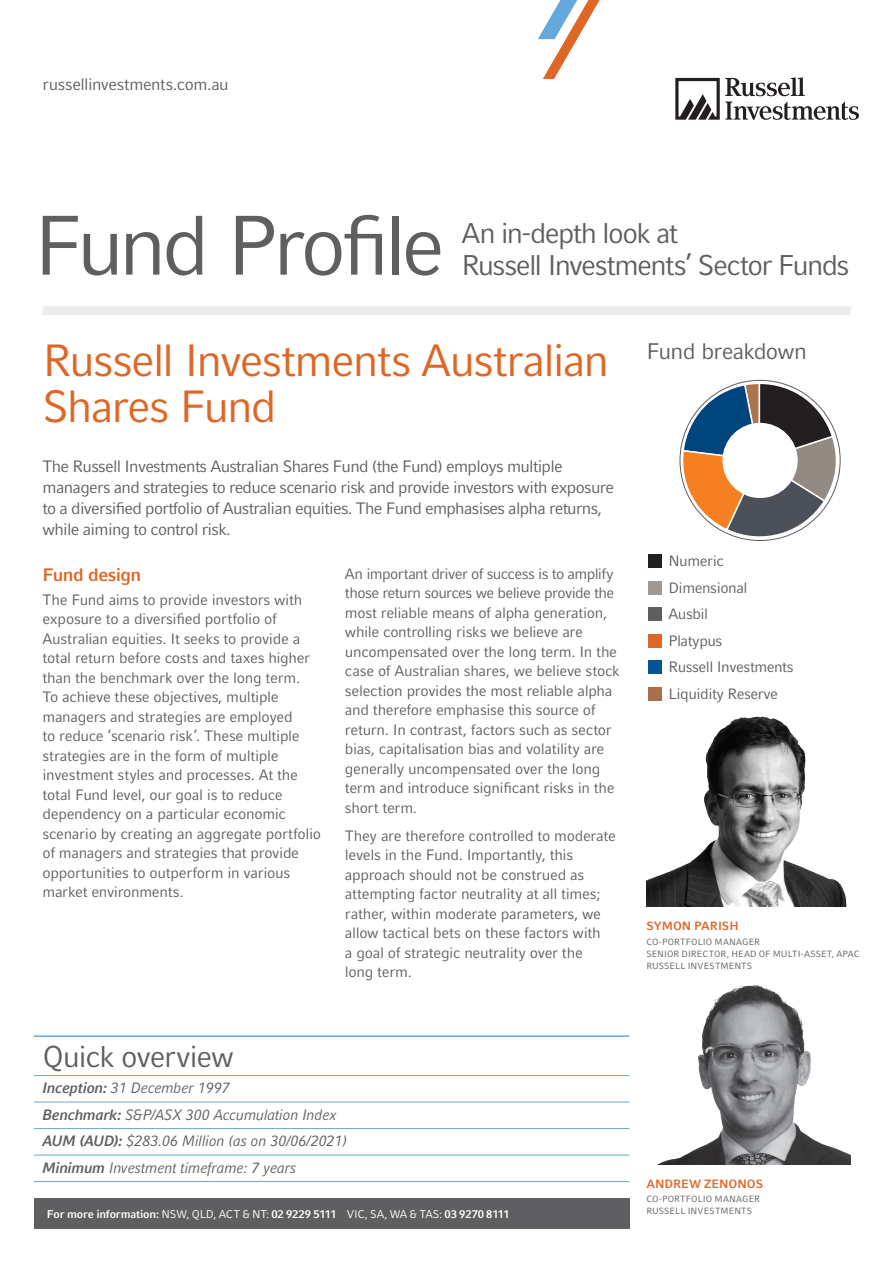
<style>
.page{position:relative;width:893px;height:1263px;background:#fff}
.page>*{position:absolute;margin:0;border:0;box-sizing:border-box;transform-origin:0 0}
.t1{font:84px "Compatil Fact LT Pro";letter-spacing:-.065em;color:#5f5f62}
.t2{font:45px/46.5px "Compatil Fact LT Pro";letter-spacing:-.045em;color:#de6726}
.t3{font:30px "Compatil Fact LT Pro";letter-spacing:-.04em;color:#5f5f62}
.t4{font:28.5px "Compatil Fact LT Pro";letter-spacing:-.055em;color:#5f5f62}
.t5{font:22.5px "Compatil Fact LT Pro";letter-spacing:-.035em;color:#5f5f62}
.t6{font:700 18px "Compatil Fact LT Pro";letter-spacing:-.03em;color:#de6726}
.t7{font:16.5px/21px "Compatil Fact LT Pro";letter-spacing:-.04em;color:#5f5f62}
.t8{font:15px/19.5px "Compatil Fact LT Pro";letter-spacing:-.02em;color:#5f5f62}
.t9{font:italic 15px/26.5px "Compatil Fact LT Pro";letter-spacing:-.025em;color:#5f5f62}
.t10{font:700 12px "Compatil Fact LT Pro";letter-spacing:-.005em;color:#de6726}
.t11{font:700 11.25px "Compatil Fact LT Pro";letter-spacing:-.015em;color:#fff}
.t12{font:9px/12px "Compatil Fact LT Pro";letter-spacing:.01em;color:#5f5f62}
.s1{font-weight:700}
.s2{font-weight:400}
</style>
<div class="page">
<div style="left:34px;top:1199px;width:595px;height:30px;background:#5f5f62"></div>
<svg style="left:675px;top:77px;width:184px;height:43px"></svg>
<svg style="left:538px;top:0;width:62px;height:79px"></svg>
<div style="left:43px;top:306px;width:807px;height:9px;background:#ececee"></div>
<hr style="left:34px;top:1035px;width:595px;height:2px;background:#65a8db">
<hr style="left:34px;top:1075px;width:595px;height:1px;background:#65a8db">
<hr style="left:34px;top:1102px;width:595px;height:1px;background:#65a8db">
<hr style="left:34px;top:1128px;width:595px;height:1px;background:#65a8db">
<hr style="left:34px;top:1155px;width:595px;height:1px;background:#65a8db">
<hr style="left:34px;top:1181px;width:595px;height:1px;background:#65a8db">
<svg style="left:681px;top:382px;width:158px;height:159px"></svg>
<div style="left:722px;top:423px;width:76px;height:75px;background:#fff;border-radius:50%"></div>
<div style="left:648px;top:554px;width:13px;height:14px;background:#231f20"></div>
<div style="left:648px;top:581px;width:13px;height:13px;background:#9e9993"></div>
<div style="left:648px;top:607px;width:13px;height:14px;background:#5f5f62"></div>
<div style="left:648px;top:634px;width:13px;height:13px;background:#de6726"></div>
<div style="left:648px;top:660px;width:13px;height:14px;background:#005595"></div>
<div style="left:648px;top:687px;width:13px;height:13px;background:#a9714b"></div>
<img style="left:647px;top:716px;width:200px;height:191px">
<img style="left:659px;top:985px;width:192px;height:179px">
<p class="t7" style="left:43px;top:74px;width:188px">russellinvestments.com.au</p>
<h1 class="t1" style="left:33px;top:197px;width:413px">Fund Profile</h1>
<h3 class="t4" style="left:461px;top:217px;width:218px">An in-depth look at</h3>
<h3 class="t4" style="left:461px;top:248px;width:389px">Russell Investments’ Sector Funds</h3>
<h2 class="t2" style="left:43px;top:337px;width:568px">Russell Investments Australian<br>Shares Fund</h2>
<p class="t7" style="left:43px;top:456px;width:573px">The Russell Investments Australian Shares Fund (the Fund) employs multiple managers and strategies to reduce scenario risk and provide investors with exposure to a diversified portfolio of Australian equities. The Fund emphasises alpha returns, while aiming to control risk.</p>
<p class="t6" style="left:43px;top:564px;width:100px">Fund design</p>
<p class="t8" style="left:43px;top:590px;width:280px">The Fund aims to provide investors with exposure to a diversified portfolio of Australian equities. It seeks to provide a total return before costs and taxes higher than the benchmark over the long term.<br>To achieve these objectives, multiple managers and strategies are employed<br>to reduce ‘scenario risk’. These multiple strategies are in the form of multiple investment styles and processes. At the total Fund level, our goal is to reduce dependency on a particular economic scenario by creating an aggregate portfolio of managers and strategies that provide opportunities to outperform in various market environments.</p>
<p class="t8" style="left:345px;top:564px;width:276px">An important driver of success is to amplify those return sources we believe provide the most reliable means of alpha generation, while controlling risks we believe are uncompensated over the long term. In the case of Australian shares, we believe stock selection provides the most reliable alpha and therefore emphasise this source of return. In contrast, factors such as sector bias, capitalisation bias and volatility are generally uncompensated over the long term and introduce significant risks in the short term.</p>
<p class="t8" style="left:345px;top:826px;width:273px">They are therefore controlled to moderate levels in the Fund. Importantly, this approach should not be construed as attempting factor neutrality at all times; rather, within moderate parameters, we allow tactical bets on these factors with<br>a goal of strategic neutrality over the<br>long term.</p>
<h3 class="t3" style="left:43px;top:1039px;width:193px">Quick overview</h3>
<p class="t9" style="left:43px;top:1075px;width:307px"><span class="s1">Inception:</span> 31 December 1997<br><span class="s1">Benchmark:</span> S&amp;P/ASX 300 Accumulation Index <span class="s1">AUM (AUD):</span> $283.06 Million (as on 30/06/2021)<br><span class="s1">Minimum</span> Investment timeframe: 7 years</p>
<p class="t11" style="left:47px;top:1207px;width:464px">For more information: <span class="s2">NSW, QLD, ACT &amp; NT:</span> 02 9229 5111 <span class="s2">VIC, SA, WA &amp; TAS:</span> 03 9270 8111</p>
<h3 class="t5" style="left:646px;top:338px;width:162px">Fund breakdown</h3>
<p class="t8" style="left:668px;top:548px;width:127px;line-height:26.5px">Numeric<br>Dimensional<br>Ausbil<br>Platypus<br>Russell Investments<br>Liquidity Reserve</p>
<p class="t10" style="left:646px;top:919px;width:94px">SYMON PARISH</p>
<p class="t12" style="left:646px;top:935px;width:215px">CO-PORTFOLIO MANAGER<br>SENIOR DIRECTOR, HEAD OF MULTI-ASSET, APAC<br>RUSSELL INVESTMENTS</p>
<p class="t10" style="left:646px;top:1176px;width:118px">ANDREW ZENONOS</p>
<p class="t12" style="left:646px;top:1192px;width:115px">CO-PORTFOLIO MANAGER<br>RUSSELL INVESTMENTS</p>
</div>
